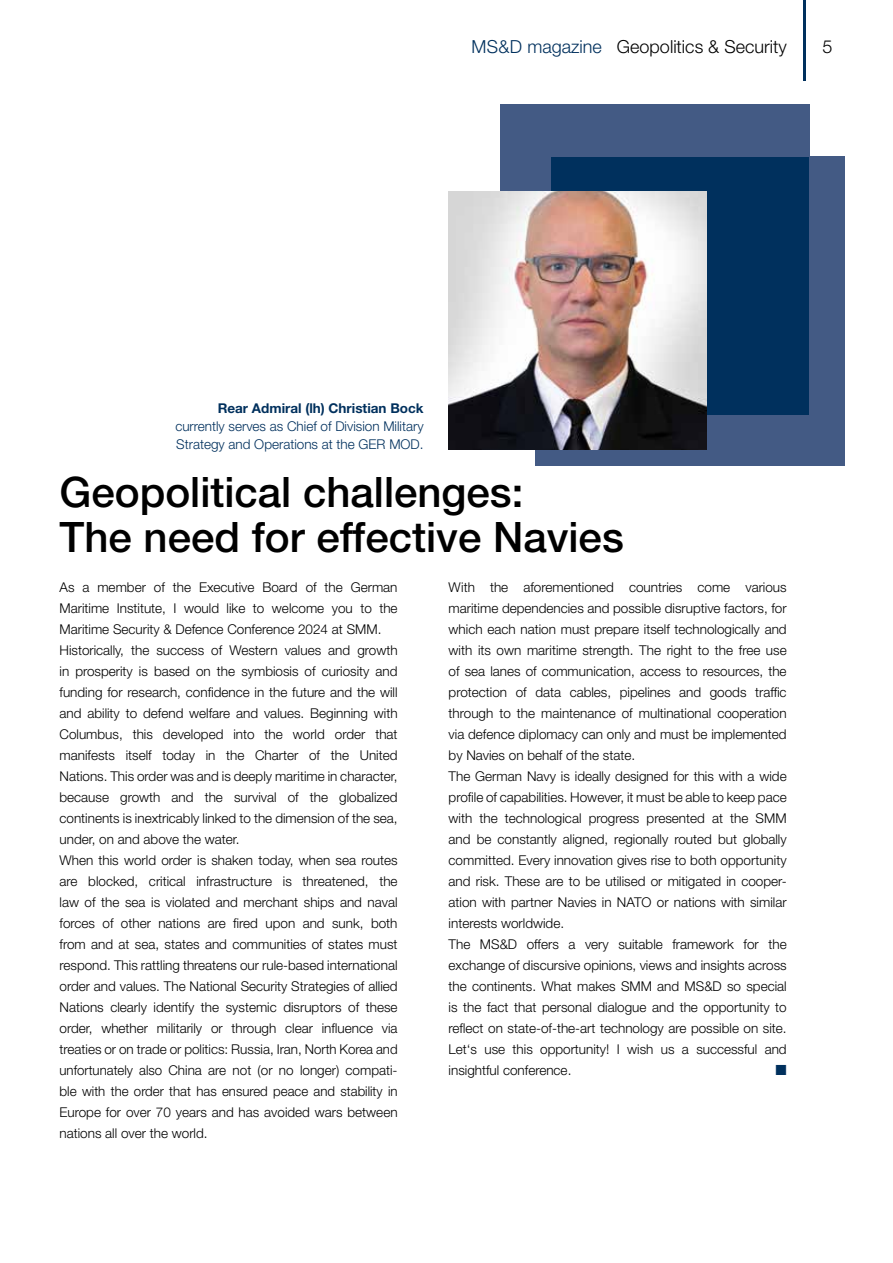
<style>
.page{position:relative;width:893px;height:1263px;background:#fff}
.page>*{position:absolute;margin:0;border:0;box-sizing:border-box;transform-origin:0 0}
.t1{font:500 42px/45px "Helvetica Neue LT Std";color:#000}
.t2{font:300 18px "Helvetica Neue LT Std";color:#000}
.t3{font:300 13.5px/21px "Helvetica Neue LT Std";color:#000}
.t4{font:300 13.5px/18px "Helvetica Neue LT Std";color:#00305d}
.t5{font:700 13.5px "Helvetica Neue LT Std";color:#00305d}
.t6{font:13.5px "European Pi Std 3";color:#00305d}
.s1{color:#00305d}
</style>
<div class="page">
<hr style="left:803px;top:0;width:3px;height:81px;background:#00305d">
<div style="left:500px;top:104px;width:309px;height:310px;background:#435a84"></div>
<div style="left:535px;top:156px;width:310px;height:310px;background:#435a84"></div>
<div style="left:551px;top:157px;width:258px;height:258px;background:#00305d"></div>
<img style="left:449px;top:191px;width:257px;height:258px">
<h2 class="t2" style="left:471px;top:36px;width:317px"><span class="s1">MS&amp;D magazine</span> Geopolitics &amp; Security</h2>
<h2 class="t2" style="left:822px;top:36px;width:12px">5</h2>
<p class="t5" style="left:218px;top:400px;width:207px">Rear Admiral (lh) Christian Bock</p>
<p class="t4" style="left:175px;top:417px;width:250px">currently serves as Chief of Division Military<br>Strategy and Operations at the GER MOD.</p>
<h1 class="t1" style="left:60px;top:469px;width:566px">Geopolitical challenges:<br>The need for effective Navies</h1>
<p class="t3" style="left:60px;top:576px;width:340px">As a member of the Executive Board of the German Maritime Institute, I would like to welcome you to the Maritime Security &amp; Defence Conference 2024 at SMM.<br>Historically, the success of Western values and growth in prosperity is based on the symbiosis of curiosity and funding for research, confidence in the future and the will and ability to defend welfare and values. Beginning with Columbus, this developed into the world order that manifests itself today in the Charter of the United Nations. This order was and is deeply maritime in character, because growth and the survival of the globalized continents is inextricably linked to the dimension of the sea, under, on and above the water.<br>When this world order is shaken today, when sea routes are blocked, critical infrastructure is threatened, the law of the sea is violated and merchant ships and naval forces of other nations are fired upon and sunk, both from and at sea, states and communities of states must respond. This rattling threatens our rule-based international order and values. The National Security Strategies of allied Nations clearly identify the systemic disruptors of these order, whether militarily or through clear influence via treaties or on trade or politics: Russia, Iran, North Korea and unfortunately also China are not (or no longer) compati&shy;ble with the order that has ensured peace and stability in Europe for over 70 years and has avoided wars between nations all over the world.</p>
<p class="t3" style="left:449px;top:576px;width:340px">With the aforementioned countries come various maritime dependencies and possible disruptive factors, for which each nation must prepare itself technologically and with its own maritime strength. The right to the free use of sea lanes of communication, access to resources, the protection of data cables, pipelines and goods traffic through to the maintenance of multinational cooperation via defence diplomacy can only and must be implemented by Navies on behalf of the state.<br>The German Navy is ideally designed for this with a wide profile of capabilities. However, it must be able to keep pace with the technological progress presented at the SMM and be constantly aligned, regionally routed but globally committed. Every innovation gives rise to both opportunity and risk. These are to be utilised or mitigated in cooper&shy;ation with partner Navies in NATO or nations with similar interests worldwide.<br>The MS&amp;D offers a very suitable framework for the exchange of discursive opinions, views and insights across the continents. What makes SMM and MS&amp;D so special is the fact that personal dialogue and the opportunity to reflect on state-of-the-art technology are possible on site.<br>Let‘s use this opportunity! I wish us a successful and insightful conference.</p>
<p class="t6" style="left:775px;top:1062px;width:13px">■</p>
</div>
